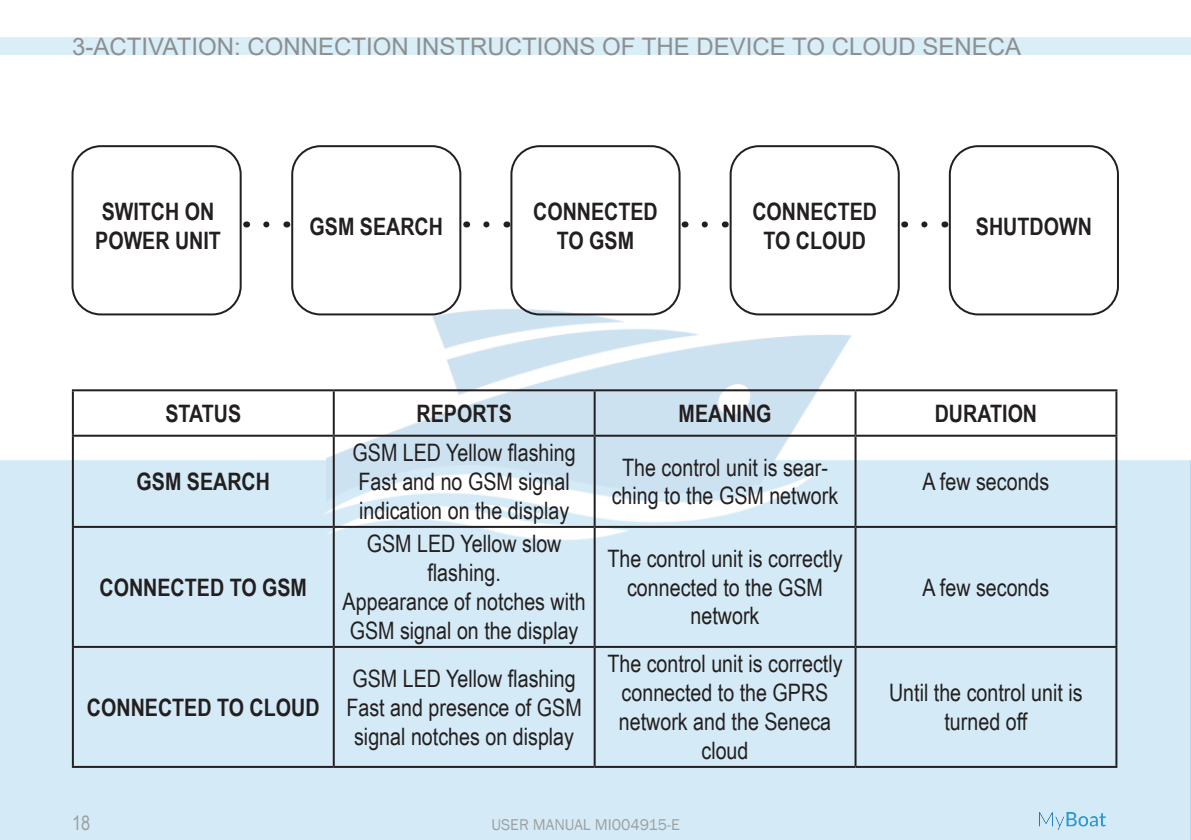
<style>
.page{position:relative;width:1191px;height:840px;background:#fff}
.page>*{position:absolute;margin:0;border:0;box-sizing:border-box;transform-origin:0 0}
.t1{font:24px/28.8px "Arial Narrow";color:#231f20;text-align:center}
.t2{font:700 24px/28.8px "Arial Narrow";color:#231f20;text-align:center}
.t3{font:24px "Arial";color:#8d9091}
.t4{font:20px "Arial Narrow";color:#9ca1a2}
.t5{font:16px "Franklin Gothic";color:#9ca1a2}
</style>
<div class="page">
<img style="left:0;top:145px;width:1191px;height:694px">
<img style="left:1039px;top:812px;width:66px;height:17px">
<div style="left:0;top:37px;width:1191px;height:18px;background:#daeef8"></div>
<div style="left:72px;top:145px;width:170px;height:170px;border:2px solid #231f20;border-radius:28px"></div>
<div style="left:510px;top:145px;width:170px;height:170px;border:2px solid #231f20;border-radius:28px"></div>
<div style="left:948px;top:145px;width:171px;height:170px;border:2px solid #231f20;border-radius:28px"></div>
<div style="left:729px;top:145px;width:170px;height:170px;border:2px solid #231f20;border-radius:28px"></div>
<div style="left:291px;top:145px;width:170px;height:170px;border:2px solid #231f20;border-radius:28px"></div>
<svg style="left:266px;top:221px;width:10px;height:6px"></svg>
<svg style="left:486px;top:221px;width:10px;height:6px"></svg>
<svg style="left:704px;top:221px;width:10px;height:6px"></svg>
<svg style="left:924px;top:221px;width:10px;height:6px"></svg>
<hr style="left:72px;top:389px;width:262px;height:2px;background:#231f20">
<hr style="left:72px;top:391px;width:2px;height:43px;background:#231f20">
<hr style="left:334px;top:389px;width:260px;height:2px;background:#231f20">
<hr style="left:333px;top:391px;width:2px;height:43px;background:#231f20">
<hr style="left:594px;top:389px;width:261px;height:2px;background:#231f20">
<hr style="left:593px;top:391px;width:2px;height:43px;background:#231f20">
<hr style="left:855px;top:389px;width:262px;height:2px;background:#231f20">
<hr style="left:854px;top:391px;width:2px;height:43px;background:#231f20">
<hr style="left:1115px;top:391px;width:2px;height:43px;background:#231f20">
<hr style="left:72px;top:434px;width:262px;height:2px;background:#231f20">
<hr style="left:72px;top:436px;width:2px;height:89px;background:#231f20">
<hr style="left:334px;top:434px;width:260px;height:2px;background:#231f20">
<hr style="left:333px;top:436px;width:2px;height:89px;background:#231f20">
<hr style="left:594px;top:434px;width:261px;height:2px;background:#231f20">
<hr style="left:593px;top:436px;width:2px;height:89px;background:#231f20">
<hr style="left:855px;top:434px;width:262px;height:2px;background:#231f20">
<hr style="left:854px;top:436px;width:2px;height:89px;background:#231f20">
<hr style="left:1115px;top:436px;width:2px;height:89px;background:#231f20">
<hr style="left:72px;top:525px;width:262px;height:2px;background:#231f20">
<hr style="left:72px;top:527px;width:2px;height:118px;background:#231f20">
<hr style="left:334px;top:525px;width:260px;height:2px;background:#231f20">
<hr style="left:333px;top:527px;width:2px;height:118px;background:#231f20">
<hr style="left:594px;top:525px;width:261px;height:2px;background:#231f20">
<hr style="left:593px;top:527px;width:2px;height:118px;background:#231f20">
<hr style="left:855px;top:525px;width:262px;height:2px;background:#231f20">
<hr style="left:854px;top:527px;width:2px;height:118px;background:#231f20">
<hr style="left:1115px;top:527px;width:2px;height:118px;background:#231f20">
<hr style="left:72px;top:645px;width:262px;height:2px;background:#231f20">
<hr style="left:72px;top:647px;width:2px;height:118px;background:#231f20">
<hr style="left:334px;top:645px;width:260px;height:2px;background:#231f20">
<hr style="left:333px;top:647px;width:2px;height:118px;background:#231f20">
<hr style="left:594px;top:645px;width:261px;height:2px;background:#231f20">
<hr style="left:593px;top:647px;width:2px;height:118px;background:#231f20">
<hr style="left:855px;top:645px;width:262px;height:2px;background:#231f20">
<hr style="left:854px;top:647px;width:2px;height:118px;background:#231f20">
<hr style="left:1115px;top:647px;width:2px;height:118px;background:#231f20">
<hr style="left:72px;top:765px;width:262px;height:2px;background:#231f20">
<hr style="left:334px;top:765px;width:260px;height:2px;background:#231f20">
<hr style="left:594px;top:765px;width:261px;height:2px;background:#231f20">
<hr style="left:855px;top:765px;width:262px;height:2px;background:#231f20">
<p class="t3" style="left:72px;top:30px;width:950px">3-ACTIVATION: CONNECTION INSTRUCTIONS OF THE DEVICE TO CLOUD SENECA</p>
<p class="t2" style="left:95px;top:196px;width:127px;text-align:left">SWITCH ON<br>POWER UNIT</p>
<p class="t2" style="left:309px;top:211px;width:135px">GSM SEARCH</p>
<p class="t2" style="left:533px;top:196px;width:126px">CONNECTED<br>TO GSM</p>
<p class="t2" style="left:752px;top:196px;width:126px">CONNECTED<br>TO CLOUD</p>
<p class="t2" style="left:976px;top:211px;width:117px">SHUTDOWN</p>
<p class="t2" style="left:165px;top:397px;width:77px">STATUS</p>
<p class="t2" style="left:416px;top:397px;width:97px">REPORTS</p>
<p class="t2" style="left:678px;top:397px;width:94px">MEANING</p>
<p class="t2" style="left:934px;top:397px;width:104px">DURATION</p>
<p class="t2" style="left:137px;top:465px;width:135px">GSM SEARCH</p>
<p class="t2" style="left:100px;top:571px;width:209px">CONNECTED TO GSM</p>
<p class="t2" style="left:87px;top:691px;width:234px">CONNECTED TO CLOUD</p>
<p class="t1" style="left:352px;top:437px;width:225px;text-align:left">GSM LED Yellow flashing<br>Fast and no GSM signal indication on the display</p>
<p class="t1" style="left:343px;top:528px;width:244px">GSM LED Yellow slow flashing.<br>Appearance of notches with<br>GSM signal on the display</p>
<p class="t1" style="left:346px;top:662px;width:237px">GSM LED Yellow flashing<br>Fast and presence of GSM signal notches on display</p>
<p class="t1" style="left:612px;top:451px;width:228px">The control unit is sear&shy;ching to the GSM network</p>
<p class="t1" style="left:607px;top:542px;width:237px">The control unit is correctly connected to the GSM network</p>
<p class="t1" style="left:607px;top:648px;width:237px">The control unit is correctly connected to the GPRS network and the Seneca cloud</p>
<p class="t4" style="left:72px;top:807px;width:20px">18</p>
<p class="t5" style="left:491px;top:814px;width:190px">USER MANUAL MI004915-E</p>
<p class="t1" style="left:922px;top:466px;width:128px">A few seconds</p>
<p class="t1" style="left:922px;top:571px;width:128px">A few seconds</p>
<p class="t1" style="left:889px;top:677px;width:195px">Until the control unit is turned off</p>
</div>
